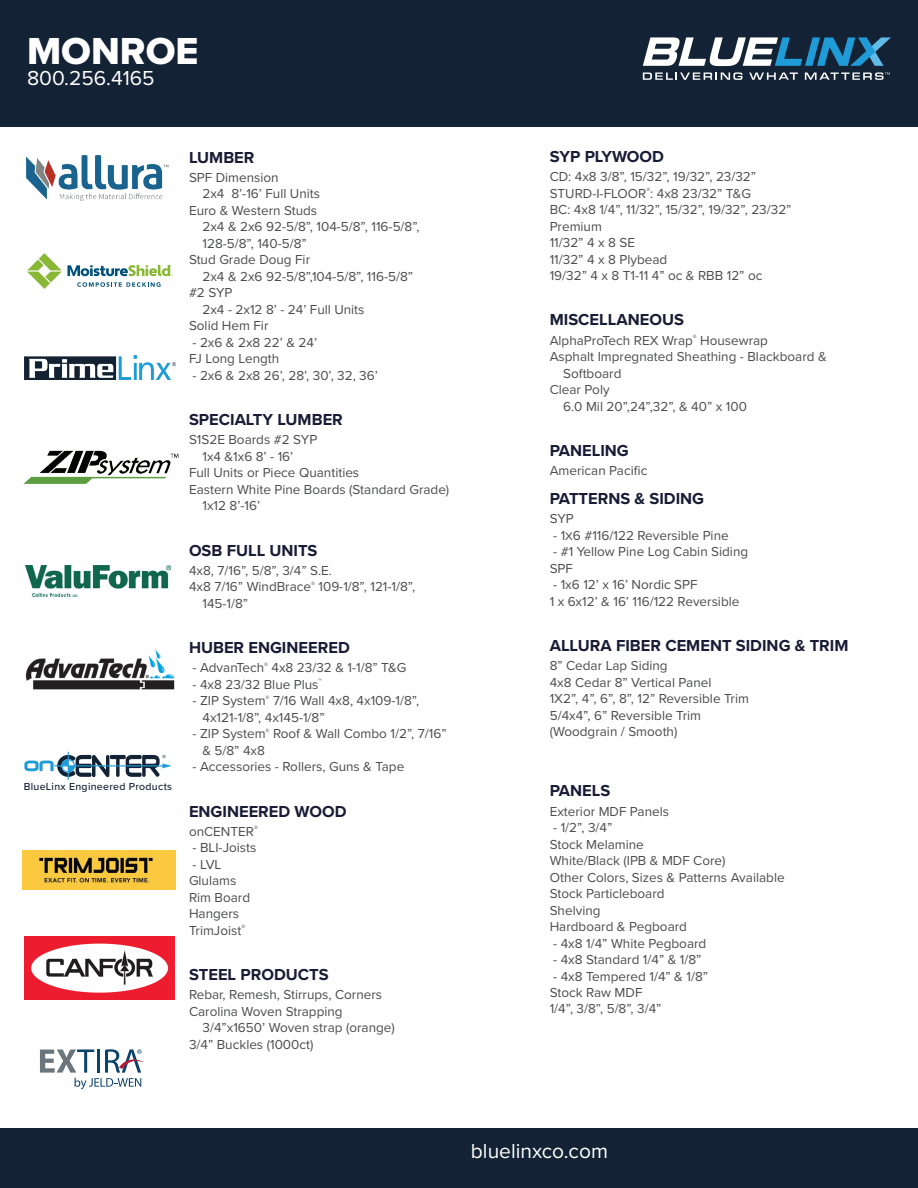
<style>
.page{position:relative;width:918px;height:1188px;background:#fff}
.page>*{position:absolute;margin:0;border:0;box-sizing:border-box;transform-origin:0 0}
.t1{font:39px "Proxima Nova Extrabld";color:#fff}
.t2{font:21px "Proxima Nova";color:#fff}
.t3{font:700 16.5px "Proxima Nova";color:#181c35}
.t4{font:13.5px/16.5px "Proxima Nova";color:#4b4c4d}
.t5{font:500 10.5px "Proxima Nova";letter-spacing:.025em;color:#132234}
</style>
<div class="page">
<div style="left:0;top:0;width:918px;height:127px;background:#132234"></div>
<div style="left:0;top:1128px;width:918px;height:60px;background:#132234"></div>
<img style="left:25px;top:649px;width:150px;height:41px">
<img style="left:23px;top:450px;width:156px;height:34px">
<svg style="left:24px;top:752px;width:148px;height:28px"></svg>
<img style="left:26px;top:156px;width:143px;height:44px">
<svg style="left:27px;top:253px;width:146px;height:36px"></svg>
<svg style="left:40px;top:1049px;width:103px;height:40px"></svg>
<img style="left:25px;top:356px;width:151px;height:24px">
<img style="left:26px;top:566px;width:144px;height:30px">
<svg style="left:643px;top:72px;width:99px;height:8px"></svg>
<svg style="left:749px;top:73px;width:49px;height:7px"></svg>
<svg style="left:805px;top:72px;width:85px;height:8px"></svg>
<svg style="left:643px;top:37px;width:248px;height:29px"></svg>
<img style="left:25px;top:937px;width:149px;height:63px">
<img style="left:23px;top:850px;width:152px;height:40px">
<h1 class="t1" style="left:27px;top:22px;width:173px">MONROE</h1>
<h2 class="t2" style="left:27px;top:63px;width:129px">800.256.4165</h2>
<p class="t5" style="left:24px;top:779px;width:150px">BlueLinx Engineered Products</p>
<p class="t3" style="left:189px;top:145px;width:67px">LUMBER</p>
<p class="t4" style="left:189px;top:169px;width:91px">SPF Dimension</p>
<p class="t4" style="left:202px;top:185px;width:119px">2x4 8’-16’ Full Units</p>
<p class="t4" style="left:189px;top:202px;width:130px">Euro &amp; Western Studs</p>
<p class="t4" style="left:202px;top:218px;width:219px">2x4 &amp; 2x6 92-5/8”, 104-5/8”, 116-5/8”,</p>
<p class="t4" style="left:202px;top:235px;width:106px">128-5/8”, 140-5/8”</p>
<p class="t4" style="left:189px;top:251px;width:123px">Stud Grade Doug Fir</p>
<p class="t4" style="left:202px;top:268px;width:212px">2x4 &amp; 2x6 92-5/8”,104-5/8”, 116-5/8”</p>
<p class="t4" style="left:189px;top:284px;width:45px">#2 SYP</p>
<p class="t4" style="left:202px;top:301px;width:164px">2x4 - 2x12 8’ - 24’ Full Units</p>
<p class="t4" style="left:189px;top:317px;width:81px">Solid Hem Fir</p>
<p class="t4" style="left:189px;top:334px;width:130px">- 2x6 &amp; 2x8 22’ &amp; 24’<br>FJ Long Length</p>
<p class="t4" style="left:192px;top:367px;width:187px">- 2x6 &amp; 2x8 26’, 28’, 30’, 32, 36’</p>
<p class="t3" style="left:189px;top:407px;width:155px">SPECIALTY LUMBER</p>
<p class="t4" style="left:189px;top:431px;width:130px">S1S2E Boards #2 SYP</p>
<p class="t4" style="left:202px;top:448px;width:92px">1x4 &amp;1x6 8’ - 16’</p>
<p class="t4" style="left:189px;top:464px;width:172px">Full Units or Piece Quantities</p>
<p class="t4" style="left:189px;top:481px;width:262px">Eastern White Pine Boards (Standard Grade)</p>
<p class="t4" style="left:202px;top:497px;width:59px">1x12 8’-16’</p>
<p class="t3" style="left:189px;top:538px;width:130px">OSB FULL UNITS</p>
<p class="t4" style="left:189px;top:562px;width:144px">4x8, 7/16”, 5/8”, 3/4” S.E.</p>
<p class="t4" style="left:189px;top:578px;width:228px">4x8 7/16” WindBrace<sup>®</sup> 109-1/8”, 121-1/8”,</p>
<p class="t4" style="left:202px;top:595px;width:47px">145-1/8”</p>
<p class="t3" style="left:189px;top:635px;width:162px">HUBER ENGINEERED</p>
<p class="t4" style="left:192px;top:659px;width:215px">- AdvanTech<sup>®</sup> 4x8 23/32 &amp; 1-1/8” T&amp;G</p>
<p class="t4" style="left:192px;top:676px;width:131px">- 4x8 23/32 Blue Plus<sup>™</sup></p>
<p class="t4" style="left:202px;top:692px;width:218px;text-indent:-10px">- ZIP System<sup>®</sup> 7/16 Wall 4x8, 4x109-1/8”,<br>4x121-1/8”, 4x145-1/8”</p>
<p class="t4" style="left:202px;top:725px;width:246px;text-indent:-10px">- ZIP System<sup>®</sup> Roof &amp; Wall Combo 1/2”, 7/16” &amp; 5/8” 4x8</p>
<p class="t4" style="left:192px;top:758px;width:213px">- Accessories - Rollers, Guns &amp; Tape</p>
<p class="t3" style="left:189px;top:799px;width:159px">ENGINEERED WOOD</p>
<p class="t4" style="left:189px;top:823px;width:70px">onCENTER<sup>®</sup></p>
<p class="t4" style="left:192px;top:839px;width:65px">- BLI-Joists</p>
<p class="t4" style="left:189px;top:856px;width:63px">- LVL<br>Glulams<br>Rim Board<br>Hangers<br>TrimJoist<sup>®</sup></p>
<p class="t3" style="left:189px;top:962px;width:141px">STEEL PRODUCTS</p>
<p class="t4" style="left:189px;top:986px;width:195px">Rebar, Remesh, Stirrups, Corners<br>Carolina Woven Strapping</p>
<p class="t4" style="left:189px;top:1019px;width:207px;text-indent:14px">3/4”x1650’ Woven strap (orange)<br>3/4” Buckles (1000ct)</p>
<p class="t3" style="left:550px;top:144px;width:116px">SYP PLYWOOD</p>
<p class="t4" style="left:550px;top:168px;width:243px">CD: 4x8 3/8”, 15/32”, 19/32”, 23/32”<br>STURD-I-FLOOR<sup>®</sup>: 4x8 23/32” T&amp;G<br>BC: 4x8 1/4”, 11/32”, 15/32”, 19/32”, 23/32”<br>Premium<br>11/32” 4 x 8 SE<br>11/32” 4 x 8 Plybead<br>19/32” 4 x 8 T1-11 4” oc &amp; RBB 12” oc</p>
<p class="t3" style="left:550px;top:308px;width:136px">MISCELLANEOUS</p>
<p class="t4" style="left:550px;top:331px;width:220px">AlphaProTech REX Wrap<sup>®</sup> Housewrap</p>
<p class="t4" style="left:550px;top:348px;width:278px">Asphalt Impregnated Sheathing - Blackboard &amp;</p>
<p class="t4" style="left:563px;top:364px;width:60px">Softboard</p>
<p class="t4" style="left:550px;top:381px;width:61px">Clear Poly</p>
<p class="t4" style="left:563px;top:397px;width:185px">6.0 Mil 20”,24”,32”, &amp; 40” x 100</p>
<p class="t3" style="left:550px;top:438px;width:81px">PANELING</p>
<p class="t4" style="left:550px;top:462px;width:99px">American Pacific</p>
<p class="t3" style="left:550px;top:486px;width:156px">PATTERNS &amp; SIDING</p>
<p class="t4" style="left:550px;top:510px;width:26px">SYP</p>
<p class="t4" style="left:553px;top:526px;width:177px">- 1X6 #116/122 Reversible Pine</p>
<p class="t4" style="left:550px;top:543px;width:200px">- #1 Yellow Pine Log Cabin Siding<br>SPF</p>
<p class="t4" style="left:550px;top:576px;width:191px">- 1x6 12’ x 16’ Nordic SPF<br>1 x 6x12’ &amp; 16’ 116/122 Reversible</p>
<p class="t3" style="left:550px;top:633px;width:300px">ALLURA FIBER CEMENT SIDING &amp; TRIM</p>
<p class="t4" style="left:550px;top:657px;width:201px">8” Cedar Lap Siding<br>4x8 Cedar 8” Vertical Panel<br>1X2”, 4”, 6”, 8”, 12” Reversible Trim<br>5/4x4”, 6” Reversible Trim (Woodgrain / Smooth)</p>
<p class="t3" style="left:550px;top:779px;width:62px">PANELS</p>
<p class="t4" style="left:550px;top:802px;width:121px">Exterior MDF Panels</p>
<p class="t4" style="left:550px;top:819px;width:236px">- 1/2”, 3/4”<br>Stock Melamine<br>White/Black (IPB &amp; MDF Core)<br>Other Colors, Sizes &amp; Patterns Available<br>Stock Particleboard<br>Shelving<br>Hardboard &amp; Pegboard</p>
<p class="t4" style="left:553px;top:934px;width:155px">- 4x8 1/4” White Pegboard</p>
<p class="t4" style="left:553px;top:951px;width:150px">- 4x8 Standard 1/4” &amp; 1/8”</p>
<p class="t4" style="left:550px;top:967px;width:160px">- 4x8 Tempered 1/4” &amp; 1/8”<br>Stock Raw MDF<br>1/4”, 3/8”, 5/8”, 3/4”</p>
<h2 class="t2" style="left:471px;top:1135px;width:139px">bluelinxco.com</h2>
</div>
